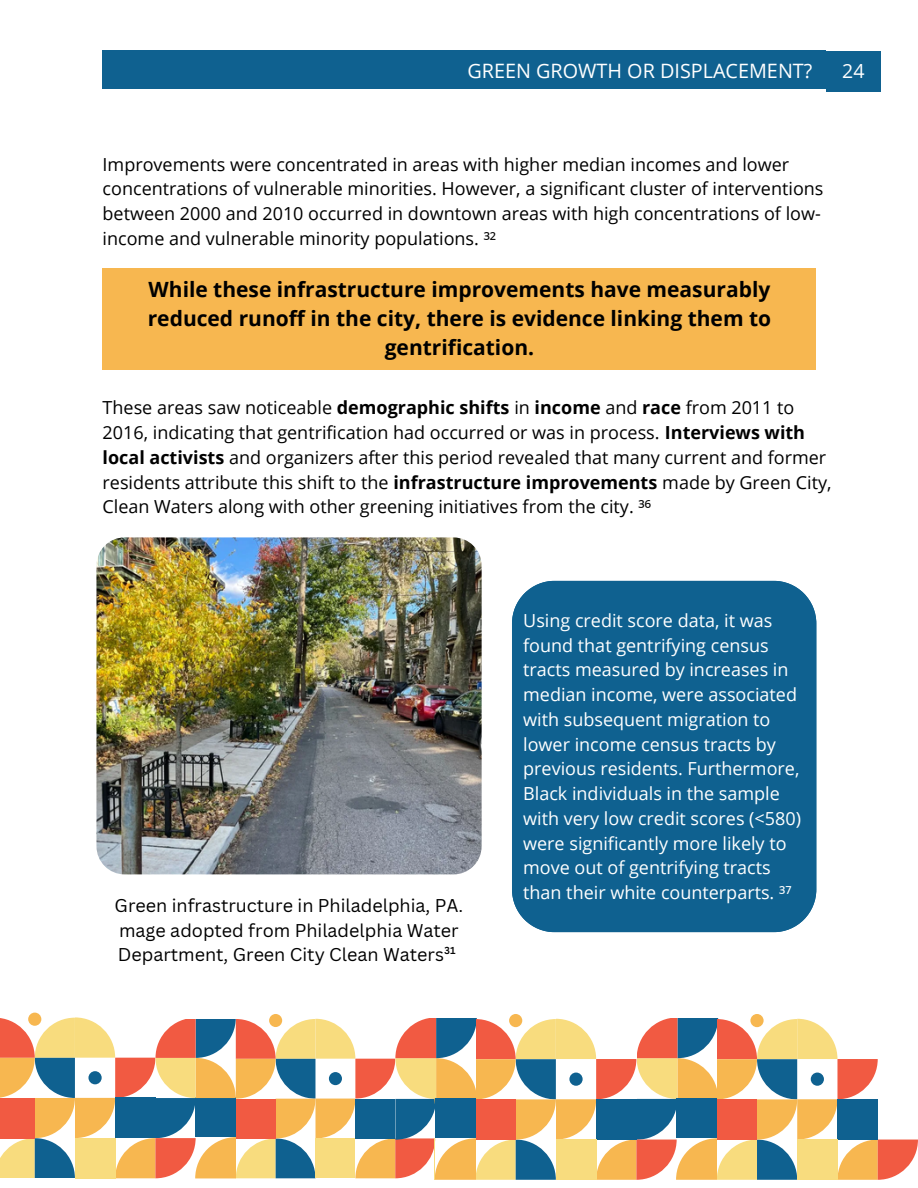
<style>
.page{position:relative;width:918px;height:1188px;background:#fff}
.page>*{position:absolute;margin:0;border:0;box-sizing:border-box;transform-origin:0 0}
.t1{font:700 21px/29.2px "Open Sans";color:#000;text-align:center}
.t2{font:19.8px "Open Sans";color:#fff}
.t3{font:19.5px "Open Sans";color:#fff}
.t4{font:18px/24.8px "Open Sans";color:#000}
.t5{font:18px/24.8px "Open Sans";color:#fff}
.t6{font:18px/24.8px "Canva Sans";color:#000}
.s1{font-weight:700}
</style>
<div class="page">
<div style="left:28px;top:1013px;width:13px;height:13px;background:#f7b750;border-radius:50%"></div>
<svg style="left:269px;top:1014px;width:13px;height:13px"></svg>
<svg style="left:509px;top:1014px;width:13px;height:13px"></svg>
<svg style="left:750px;top:1014px;width:14px;height:13px"></svg>
<svg style="left:0;top:1017px;width:918px;height:163px"></svg>
<div style="left:837px;top:1099px;width:41px;height:41px;background:#0f6190"></div>
<div style="left:798px;top:1140px;width:39px;height:40px;background:#f8dc7e"></div>
<div style="left:811px;top:1073px;width:13px;height:13px;background:#0f6190;border-radius:50%"></div>
<div style="left:826px;top:51px;width:55px;height:40px;background:#0f6190"></div>
<img style="left:96px;top:537px;width:385px;height:337px;border-radius:28px">
<div style="left:512px;top:581px;width:304px;height:351px;background:#0f6190"></div>
<div style="left:103px;top:269px;width:713px;height:101px;background:#f7b750"></div>
<div style="left:103px;top:51px;width:723px;height:38px;background:#0f6190"></div>
<p class="t2" style="left:468px;top:57px;width:346px">GREEN GROWTH OR DISPLACEMENT?</p>
<h1 class="t3" style="left:842px;top:57px;width:24px">24</h1>
<h2 class="t4" style="left:103px;top:151px;width:722px">Improvements were concentrated in areas with higher median incomes and lower concentrations of vulnerable minorities. However, a significant cluster of interventions between 2000 and 2010 occurred in downtown areas with high concentrations of low&shy;income and vulnerable minority populations. ³²</h2>
<p class="t1" style="left:148px;top:274px;width:625px">While these infrastructure improvements have measurably reduced runoff in the city, there is evidence linking them to gentrification.</p>
<p class="t4" style="left:103px;top:395px;width:730px">These areas saw noticeable <span class="s1">demographic shifts</span> in <span class="s1">income</span> and <span class="s1">race</span> from 2011 to 2016, indicating that gentrification had occurred or was in process. <span class="s1">Interviews with local activists</span> and organizers after this period revealed that many current and former residents attribute this shift to the <span class="s1">infrastructure improvements</span> made by Green City, Clean Waters along with other greening initiatives from the city. ³⁶</p>
<p class="t6" style="left:115px;top:893px;width:350px">Green infrastructure in Philadelphia, PA. mage adopted from Philadelphia Water<br>Department, Green City Clean Waters³¹</p>
<p class="t5" style="left:523px;top:608px;width:279px">Using credit score data, it was found that gentrifying census tracts measured by increases in median income, were associated with subsequent migration to lower income census tracts by previous residents. Furthermore,<br>Black individuals in the sample with very low credit scores (&lt;580) were significantly more likely to move out of gentrifying tracts than their white counterparts. ³⁷</p>
</div>
